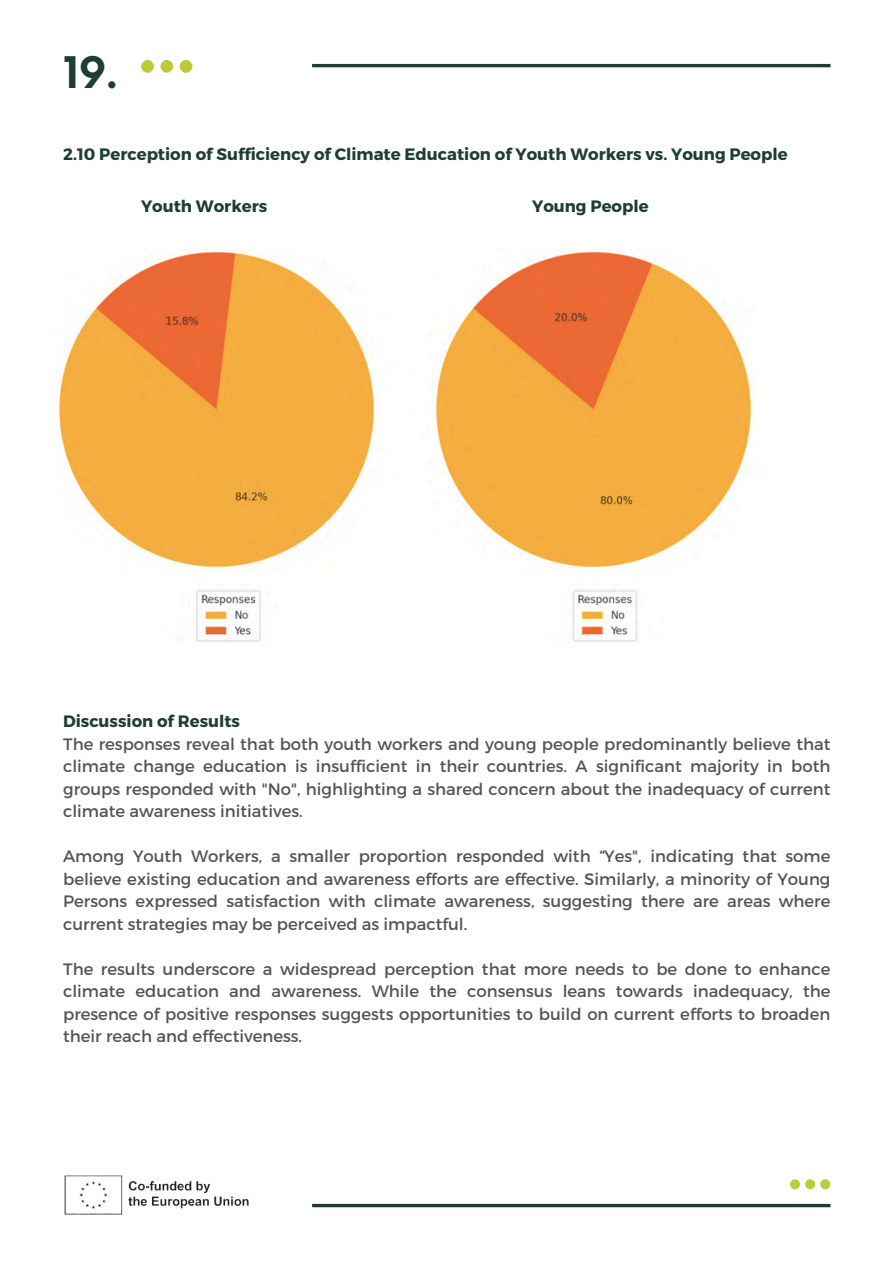
<style>
.page{position:relative;width:894px;height:1264px;background:#fff}
.page>*{position:absolute;margin:0;border:0;box-sizing:border-box;transform-origin:0 0}
.t1{font:700 42.45px "Neue Einstellung";color:#1e3e33}
.t2{font:16.5px/22.5px "Montserrat";color:#545454;text-align:justify}
.t3{font:700 16.5px "Montserrat";color:#1e3e33}
</style>
<div class="page">
<svg style="left:141px;top:60px;width:51px;height:13px"></svg>
<hr style="left:312px;top:64px;width:518px;height:3px;background:#1e3e33">
<svg style="left:312px;top:1203px;width:518px;height:4px;background:#4f685f"></svg>
<svg style="left:789px;top:1179px;width:41px;height:11px"></svg>
<img style="left:64px;top:1175px;width:185px;height:40px">
<img style="left:58px;top:251px;width:694px;height:317px">
<img style="left:196px;top:590px;width:442px;height:52px">
<h1 class="t1" style="left:63px;top:34px;width:56px">19.</h1>
<h2 class="t3" style="left:63px;top:143px;width:725px">2.10 Perception of Sufficiency of Climate Education of Youth Workers vs. Young People</h2>
<p class="t3" style="left:141px;top:195px;width:128px">Youth Workers</p>
<p class="t3" style="left:532px;top:195px;width:118px">Young People</p>
<h2 class="t3" style="left:63px;top:710px;width:178px">Discussion of Results</h2>
<h2 class="t2" style="left:63px;top:732px;width:768px">The responses reveal that both youth workers and young people predominantly believe that climate change education is insufficient in their countries. A significant majority in both groups responded with "No", highlighting a shared concern about the inadequacy of current climate awareness initiatives.</h2>
<p class="t2" style="left:63px;top:844px;width:768px">Among Youth Workers, a smaller proportion responded with “Yes", indicating that some believe existing education and awareness efforts are effective. Similarly, a minority of Young Persons expressed satisfaction with climate awareness, suggesting there are areas where current strategies may be perceived as impactful.</p>
<p class="t2" style="left:63px;top:957px;width:768px">The results underscore a widespread perception that more needs to be done to enhance climate education and awareness. While the consensus leans towards inadequacy, the presence of positive responses suggests opportunities to build on current efforts to broaden their reach and effectiveness.</p>
</div>
